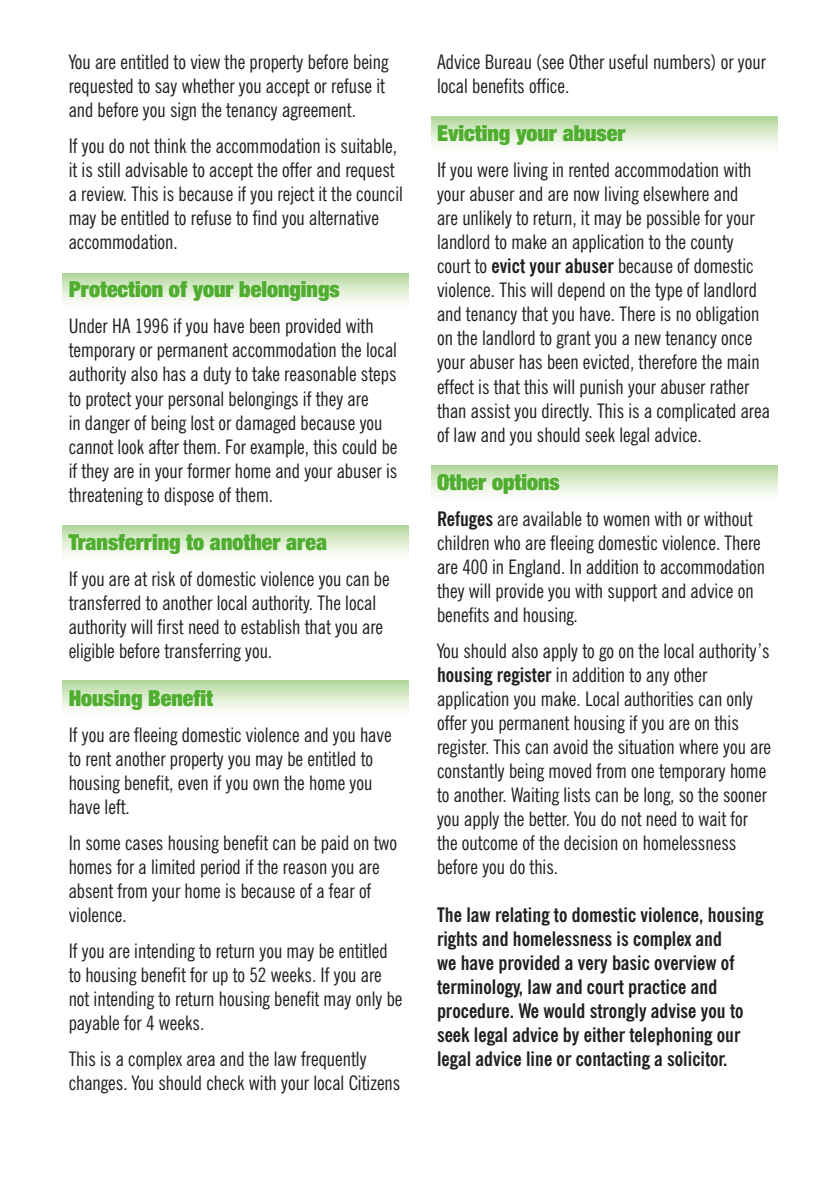
<style>
.page{position:relative;width:840px;height:1191px;background:#fff}
.page>*{position:absolute;margin:0;border:0;box-sizing:border-box;transform-origin:0 0}
.t1{font:900 expanded 22px "Helvetica Neue";color:#4fad2f}
.t2{font:condensed 20px/24px "News Gothic BT";color:#231f20}
.t3{font:700 condensed 20px/24px "News Gothic BT";color:#231f20}
.s1{font-weight:700}
</style>
<div class="page">
<svg style="left:431px;top:465px;width:346px;height:30px"></svg>
<svg style="left:62px;top:680px;width:346px;height:30px"></svg>
<svg style="left:62px;top:525px;width:346px;height:30px"></svg>
<svg style="left:431px;top:117px;width:345px;height:30px"></svg>
<svg style="left:62px;top:273px;width:346px;height:30px"></svg>
<p class="t2" style="left:69px;top:50px;width:321px">You are entitled to view the property before being requested to say whether you accept or refuse it and before you sign the tenancy agreement.</p>
<p class="t2" style="left:69px;top:134px;width:335px">If you do not think the accommodation is suitable, it is still advisable to accept the offer and request a review. This is because if you reject it the council may be entitled to refuse to find you alternative accommodation.</p>
<p class="t1" style="left:69px;top:275px;width:272px">Protection of your belongings</p>
<p class="t2" style="left:69px;top:314px;width:330px">Under HA 1996 if you have been provided with temporary or permanent accommodation the local authority also has a duty to take reasonable steps to protect your personal belongings if they are<br>in danger of being lost or damaged because you cannot look after them. For example, this could be if they are in your former home and your abuser is threatening to dispose of them.</p>
<p class="t1" style="left:69px;top:527px;width:260px">Transferring to another area</p>
<p class="t2" style="left:69px;top:566px;width:322px">If you are at risk of domestic violence you can be transferred to another local authority. The local authority will first need to establish that you are eligible before transferring you.</p>
<p class="t1" style="left:69px;top:683px;width:146px">Housing Benefit</p>
<p class="t2" style="left:69px;top:722px;width:324px">If you are fleeing domestic violence and you have to rent another property you may be entitled to housing benefit, even if you own the home you have left.</p>
<p class="t2" style="left:69px;top:830px;width:330px">In some cases housing benefit can be paid on two homes for a limited period if the reason you are absent from your home is because of a fear of violence.</p>
<p class="t2" style="left:69px;top:938px;width:335px">If you are intending to return you may be entitled to housing benefit for up to 52 weeks. If you are not intending to return housing benefit may only be payable for 4 weeks.</p>
<p class="t2" style="left:69px;top:1046px;width:333px">This is a complex area and the law frequently changes. You should check with your local Citizens</p>
<p class="t2" style="left:437px;top:50px;width:330px">Advice Bureau (see Other useful numbers) or your local benefits office.</p>
<p class="t1" style="left:437px;top:119px;width:190px">Evicting your abuser</p>
<p class="t2" style="left:437px;top:158px;width:334px">If you were living in rented accommodation with your abuser and are now living elsewhere and<br>are unlikely to return, it may be possible for your landlord to make an application to the county court to <span class="s1">evict your abuser</span> because of domestic violence. This will depend on the type of landlord and tenancy that you have. There is no obligation on the landlord to grant you a new tenancy once your abuser has been evicted, therefore the main effect is that this will punish your abuser rather than assist you directly. This is a complicated area of law and you should seek legal advice.</p>
<p class="t1" style="left:437px;top:467px;width:124px">Other options</p>
<p class="t2" style="left:437px;top:506px;width:329px"><span class="s1">Refuges</span> are available to women with or without children who are fleeing domestic violence. There are 400 in England. In addition to accommodation they will provide you with support and advice on benefits and housing.</p>
<p class="t2" style="left:437px;top:638px;width:335px">You should also apply to go on the local authority’s <span class="s1">housing register</span> in addition to any other application you make. Local authorities can only offer you permanent housing if you are on this register. This can avoid the situation where you are constantly being moved from one temporary home to another. Waiting lists can be long, so the sooner you apply the better. You do not need to wait for the outcome of the decision on homelessness before you do this.</p>
<p class="t3" style="left:437px;top:902px;width:327px">The law relating to domestic violence, housing rights and homelessness is complex and<br>we have provided a very basic overview of terminology, law and court practice and procedure. We would strongly advise you to seek legal advice by either telephoning our legal advice line or contacting a solicitor.</p>
</div>
